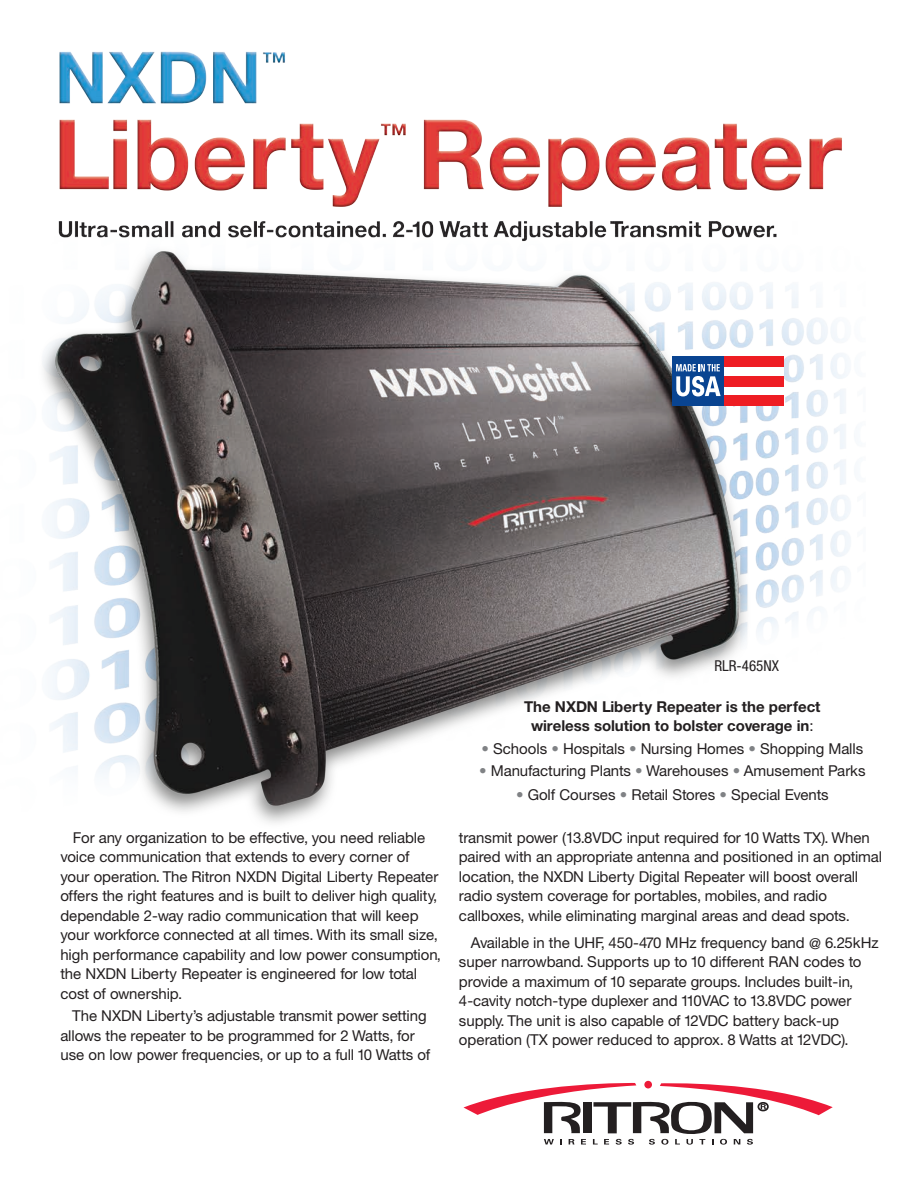
<style>
.page{position:relative;width:918px;height:1188px;background:#fff}
.page>*{position:absolute;margin:0;border:0;box-sizing:border-box;transform-origin:0 0}
.t1{font:15px/19.5px "Helvetica Neue";letter-spacing:-.01em;color:#231f20}
.t2{font:700 15px/19.5px "Helvetica Neue";color:#231f20;text-align:center}
.t3{font:condensed 15px "Helvetica Neue";color:#231f20}
.s1{font-weight:400}
.s2{color:#808285}
</style>
<div class="page">
<img style="left:42px;top:51px;width:809px;height:772px">
<div style="left:723px;top:357px;width:60px;height:45px;background:#fff"></div>
<div style="left:672px;top:356px;width:52px;height:50px;background:#094491"></div>
<svg style="left:676px;top:364px;width:45px;height:32px"></svg>
<div style="left:724px;top:356px;width:59px;height:11px;background:#ee1d23"></div>
<div style="left:724px;top:376px;width:59px;height:10px;background:#ee1d23"></div>
<div style="left:724px;top:395px;width:59px;height:11px;background:#ee1d23"></div>
<svg style="left:464px;top:1080px;width:369px;height:65px"></svg>
<div style="left:644px;top:1081px;width:8px;height:7px;background:#ed1a38;border-radius:50%"></div>
<p class="t1" style="left:60px;top:827px;width:382px;text-indent:13px">For any organization to be effective, you need reliable voice communication that extends to every corner of your operation. The Ritron NXDN Digital Liberty Repeater offers the right features and is built to deliver high quality, dependable 2-way radio communication that will keep your workforce connected at all times. With its small size, high performance capability and low power consumption, the NXDN Liberty Repeater is engineered for low total cost of ownership.</p>
<p class="t1" style="left:60px;top:1006px;width:371px;text-indent:12px">The NXDN Liberty’s adjustable transmit power setting allows the repeater to be programmed for 2 Watts, for use on low power frequencies, or up to a full 10 Watts of</p>
<p class="t3" style="left:714px;top:657px;width:66px">RLR-465NX</p>
<p class="t2" style="left:524px;top:696px;width:298px">The NXDN Liberty Repeater is the perfect wireless solution to bolster coverage in<span class="s1">:</span></p>
<p class="t1" style="left:482px;top:739px;width:383px"><span class="s2">•</span> Schools <span class="s2">•</span> Hospitals <span class="s2">•</span> Nursing Homes <span class="s2">•</span> Shopping Malls</p>
<p class="t1" style="left:479px;top:761px;width:388px"><span class="s2">•</span> Manufacturing Plants <span class="s2">•</span> Warehouses <span class="s2">•</span> Amusement Parks</p>
<p class="t1" style="left:516px;top:785px;width:314px"><span class="s2">•</span> Golf Courses <span class="s2">•</span> Retail Stores <span class="s2">•</span> Special Events</p>
<p class="t1" style="left:459px;top:827px;width:425px">transmit power (13.8VDC input required for 10 Watts TX). When paired with an appropriate antenna and positioned in an optimal location, the NXDN Liberty Digital Repeater will boost overall radio system coverage for portables, mobiles, and radio callboxes, while eliminating marginal areas and dead spots.</p>
<p class="t1" style="left:459px;top:932px;width:421px;text-indent:12px">Available in the UHF, 450-470 MHz frequency band @ 6.25kHz super narrowband. Supports up to 10 different RAN codes to provide a maximum of 10 separate groups. Includes built-in, 4-cavity notch-type duplexer and 110VAC to 13.8VDC power supply. The unit is also capable of 12VDC battery back-up operation (TX power reduced to approx. 8 Watts at 12VDC).</p>
</div>
